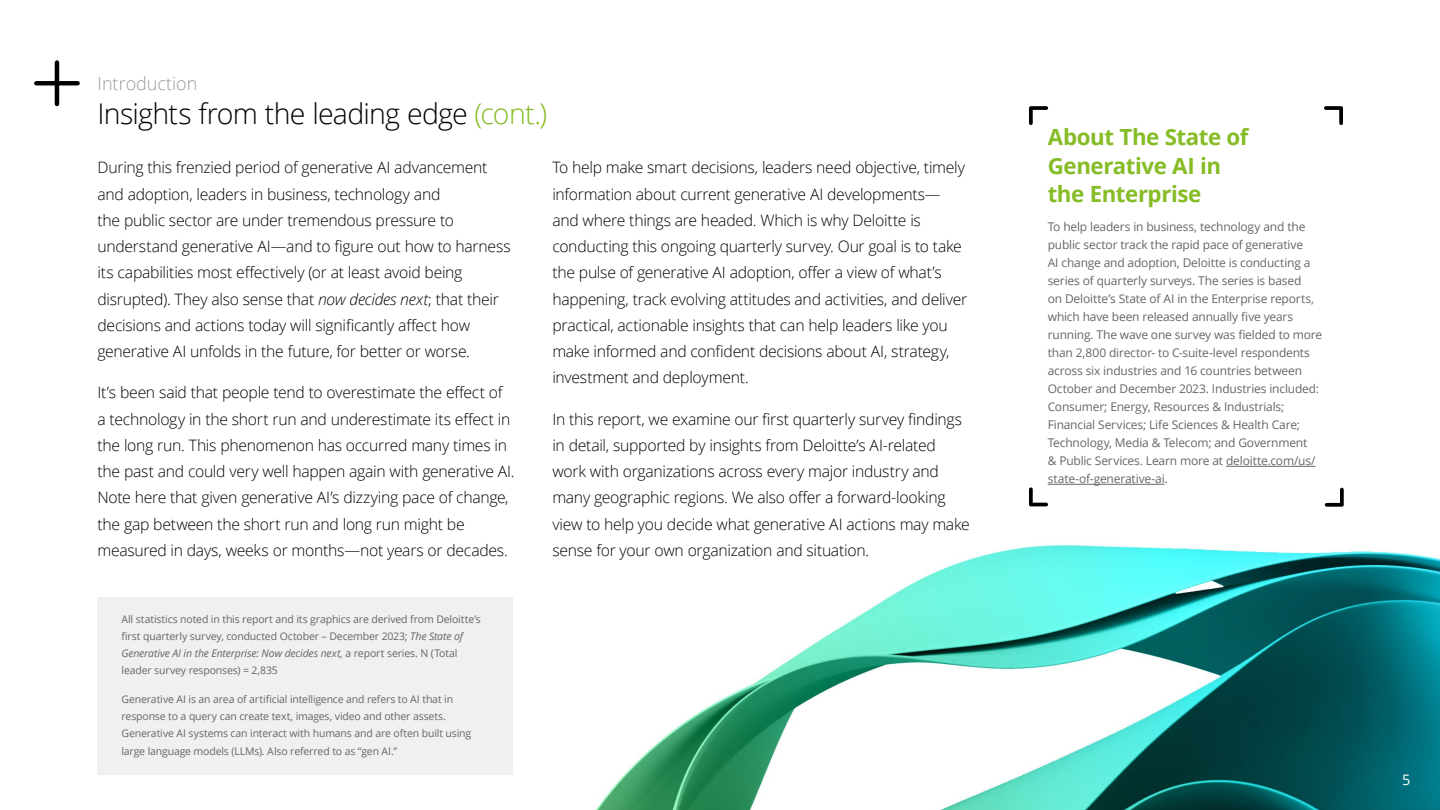
<style>
.page{position:relative;width:1440px;height:810px;background:#fff}
.page>*{position:absolute;margin:0;border:0;box-sizing:border-box;transform-origin:0 0}
.t1{font:300 28.5px "Open Sans";letter-spacing:-.025em;color:#000}
.t2{font:700 22.27px/28.5px "Open Sans";letter-spacing:-.02em;color:#86bc25}
.t3{font:300 18px "Open Sans";color:#97999b}
.t4{font:300 15.75px/26.2px "Open Sans";letter-spacing:-.02em;color:#000}
.t5{font:14.48px "Open Sans";color:#fff}
.t6{font:12px/18px "Open Sans";letter-spacing:-.015em;color:#666}
.t7{font:10.5px/17.2px "Open Sans";letter-spacing:-.015em;color:#666}
.s1{color:#86bc25}
.s2{font-style:italic}
</style>
<div class="page">
<img style="left:374px;top:465px;width:1066px;height:345px">
<hr style="left:1226px;top:466px;width:90px;height:1px;background:#666">
<hr style="left:1048px;top:484px;width:117px;height:1px;background:#666">
<svg style="left:1029px;top:106px;width:19px;height:19px"></svg>
<svg style="left:1324px;top:106px;width:19px;height:19px"></svg>
<svg style="left:1029px;top:487px;width:19px;height:19px"></svg>
<svg style="left:1325px;top:488px;width:19px;height:19px"></svg>
<svg style="left:34px;top:60px;width:46px;height:46px"></svg>
<div style="left:98px;top:597px;width:415px;height:177px;background:#f0f0f0"></div>
<p class="t3" style="left:98px;top:71px;width:101px">Introduction</p>
<h1 class="t1" style="left:98px;top:94px;width:451px">Insights from the leading edge <span class="s1">(cont.)</span></h1>
<p class="t4" style="left:98px;top:154px;width:415px">During this frenzied period of generative AI advancement and adoption, leaders in business, technology and<br>the public sector are under tremendous pressure to understand generative AI—and to figure out how to harness its capabilities most effectively (or at least avoid being disrupted). They also sense that <span class="s2">now decides next</span>; that their decisions and actions today will significantly affect how generative AI unfolds in the future, for better or worse.</p>
<p class="t4" style="left:98px;top:379px;width:419px">It’s been said that people tend to overestimate the effect of a technology in the short run and underestimate its effect in the long run. This phenomenon has occurred many times in the past and could very well happen again with generative AI.<br>Note here that given generative AI’s dizzying pace of change, the gap between the short run and long run might be measured in days, weeks or months—not years or decades.</p>
<p class="t7" style="left:122px;top:610px;width:361px">All statistics noted in this report and its graphics are derived from Deloitte’s first quarterly survey, conducted October – December 2023; <span class="s2">The State of Generative AI in the Enterprise: Now decides next,</span> a report series. N (Total leader survey responses) = 2,835</p>
<p class="t7" style="left:122px;top:690px;width:351px">Generative AI is an area of artificial intelligence and refers to AI that in response to a query can create text, images, video and other assets.<br>Generative AI systems can interact with humans and are often built using large language models (LLMs). Also referred to as “gen AI.”</p>
<p class="t4" style="left:552px;top:154px;width:416px">To help make smart decisions, leaders need objective, timely information about current generative AI developments— and where things are headed. Which is why Deloitte is conducting this ongoing quarterly survey. Our goal is to take the pulse of generative AI adoption, offer a view of what’s happening, track evolving attitudes and activities, and deliver practical, actionable insights that can help leaders like you make informed and confident decisions about AI, strategy, investment and deployment.</p>
<p class="t4" style="left:552px;top:405px;width:419px">In this report, we examine our first quarterly survey findings in detail, supported by insights from Deloitte’s AI-related work with organizations across every major industry and many geographic regions. We also offer a forward-looking view to help you decide what generative AI actions may make sense for your own organization and situation.</p>
<h2 class="t2" style="left:1048px;top:122px;width:202px">About The State of<br>Generative AI in the Enterprise</h2>
<p class="t6" style="left:1048px;top:218px;width:276px">To help leaders in business, technology and the public sector track the rapid pace of generative<br>AI change and adoption, Deloitte is conducting a series of quarterly surveys. The series is based<br>on Deloitte’s State of AI in the Enterprise reports, which have been released annually five years running. The wave one survey was fielded to more than 2,800 director- to C-suite-level respondents across six industries and 16 countries between October and December 2023. Industries included:<br>Consumer; Energy, Resources &amp; Industrials; Financial Services; Life Sciences &amp; Health Care; Technology, Media &amp; Telecom; and Government<br>&amp; Public Services. Learn more at deloitte.com/us/ state-of-generative-ai.</p>
<p class="t5" style="left:1402px;top:769px;width:10px">5</p>
</div>
